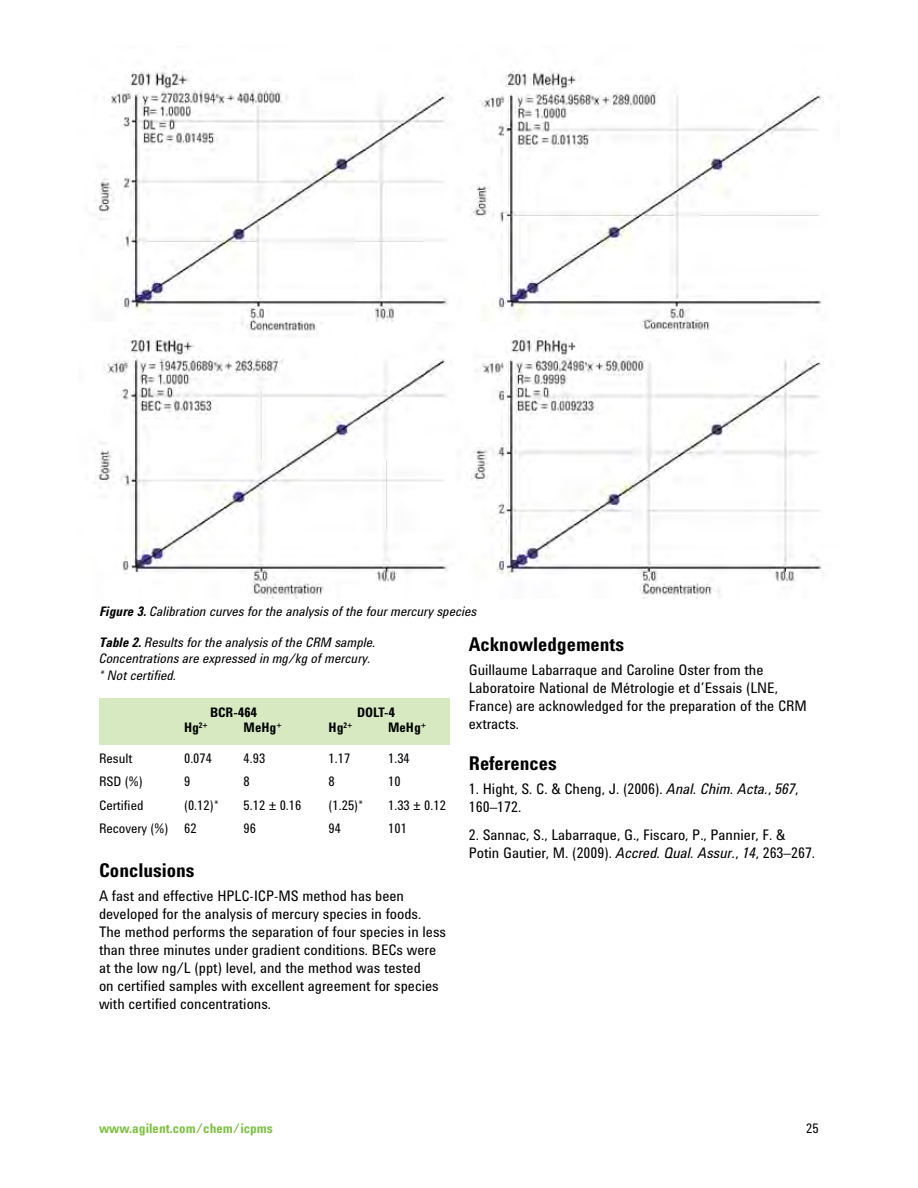
<style>
.page{position:relative;width:918px;height:1188px;background:#fff}
.page>*{position:absolute;margin:0;border:0;box-sizing:border-box;transform-origin:0 0}
.Subheads{font:700 19.5px "Agilent Condensed CFF";color:#000}
.Body_Copy___250_word{font:15px/18px "Agilent Condensed CFF";color:#000}
.t1{font:italic 13.5px/16.2px "Agilent Condensed CFF";color:#000}
.Table_3{font:13.5px "Agilent Condensed CFF";color:#000}
.Table_2_Heading{font:700 13.5px "Agilent Condensed CFF";color:#000}
.t2{font:700 13.5px "Agilent Condensed CFF";color:#7dc242}
.s1{font-weight:700}
.s2{font-style:italic}
</style>
<div class="page">
<div style="left:99px;top:698px;width:350px;height:46px;background:#d6e9c1"></div>
<img style="left:95px;top:66px;width:728px;height:533px">
<p class="t1" style="left:99px;top:603px;width:379px"><span class="s1">Figure 3.</span> Calibration curves for the analysis of the four mercury species</p>
<p class="t1" style="left:99px;top:634px;width:278px"><span class="s1">Table 2.</span> Results for the analysis of the CRM sample.<br>Concentrations are expressed in mg/kg of mercury. * Not certified.</p>
<p class="Subheads" style="left:469px;top:630px;width:157px">Acknowledgements</p>
<p class="Body_Copy___250_word" style="left:469px;top:660px;width:340px">Guillaume Labarraque and Caroline Oster from the Laboratoire National de Métrologie et d’Essais (LNE, France) are acknowledged for the preparation of the CRM extracts.</p>
<p class="Subheads" style="left:469px;top:749px;width:89px">References</p>
<p class="Body_Copy___250_word" style="left:469px;top:779px;width:331px">1. Hight, S. C. &amp; Cheng, J. (2006). <span class="s2">Anal. Chim. Acta.</span>, <span class="s2">567</span>,<br>160–172.</p>
<p class="Body_Copy___250_word" style="left:469px;top:826px;width:348px">2. Sannac, S., Labarraque, G., Fiscaro, P., Pannier, F. &amp;<br>Potin Gautier, M. (2009). <span class="s2">Accred. Qual. Assur.</span>, <span class="s2">14</span>, 263–267.</p>
<p class="Table_2_Heading" style="left:210px;top:702px;width:48px">BCR-464</p>
<p class="Table_2_Heading" style="left:357px;top:702px;width:40px">DOLT-4</p>
<p class="Table_2_Heading" style="left:184px;top:717px;width:25px">Hg<sup>2+</sup></p>
<p class="Table_2_Heading" style="left:244px;top:717px;width:40px">MeHg<sup>+</sup></p>
<p class="Table_2_Heading" style="left:329px;top:717px;width:25px">Hg<sup>2+</sup></p>
<p class="Table_2_Heading" style="left:388px;top:717px;width:40px">MeHg<sup>+</sup></p>
<p class="Table_3" style="left:99px;top:748px;width:35px">Result</p>
<p class="Table_3" style="left:184px;top:748px;width:29px">0.074</p>
<p class="Table_3" style="left:244px;top:748px;width:23px">4.93</p>
<p class="Table_3" style="left:329px;top:748px;width:23px">1.17</p>
<p class="Table_3" style="left:388px;top:748px;width:23px">1.34</p>
<p class="Table_3" style="left:99px;top:771px;width:45px">RSD (%)</p>
<p class="Table_3" style="left:184px;top:771px;width:8px">9</p>
<p class="Table_3" style="left:244px;top:771px;width:8px">8</p>
<p class="Table_3" style="left:329px;top:771px;width:8px">8</p>
<p class="Table_3" style="left:388px;top:771px;width:14px">10</p>
<p class="Table_3" style="left:99px;top:795px;width:46px">Certified</p>
<p class="Table_3" style="left:184px;top:795px;width:36px">(0.12)*</p>
<p class="Table_3" style="left:244px;top:795px;width:59px">5.12 ± 0.16</p>
<p class="Table_3" style="left:329px;top:795px;width:36px">(1.25)*</p>
<p class="Table_3" style="left:388px;top:795px;width:59px">1.33 ± 0.12</p>
<p class="Table_3" style="left:99px;top:818px;width:99px">Recovery (%) 62</p>
<p class="Table_3" style="left:244px;top:818px;width:14px">96</p>
<p class="Table_3" style="left:329px;top:818px;width:14px">94</p>
<p class="Table_3" style="left:388px;top:818px;width:20px">101</p>
<p class="Subheads" style="left:99px;top:856px;width:97px">Conclusions</p>
<p class="Body_Copy___250_word" style="left:99px;top:886px;width:349px">A fast and effective HPLC-ICP-MS method has been developed for the analysis of mercury species in foods.<br>The method performs the separation of four species in less than three minutes under gradient conditions. BECs were at the low ng/L (ppt) level, and the method was tested<br>on certified samples with excellent agreement for species with certified concentrations.</p>
<p class="t2" style="left:99px;top:1118px;width:175px">www.agilent.com/chem/icpms</p>
<p class="Table_3" style="left:806px;top:1119px;width:14px">25</p>
</div>
